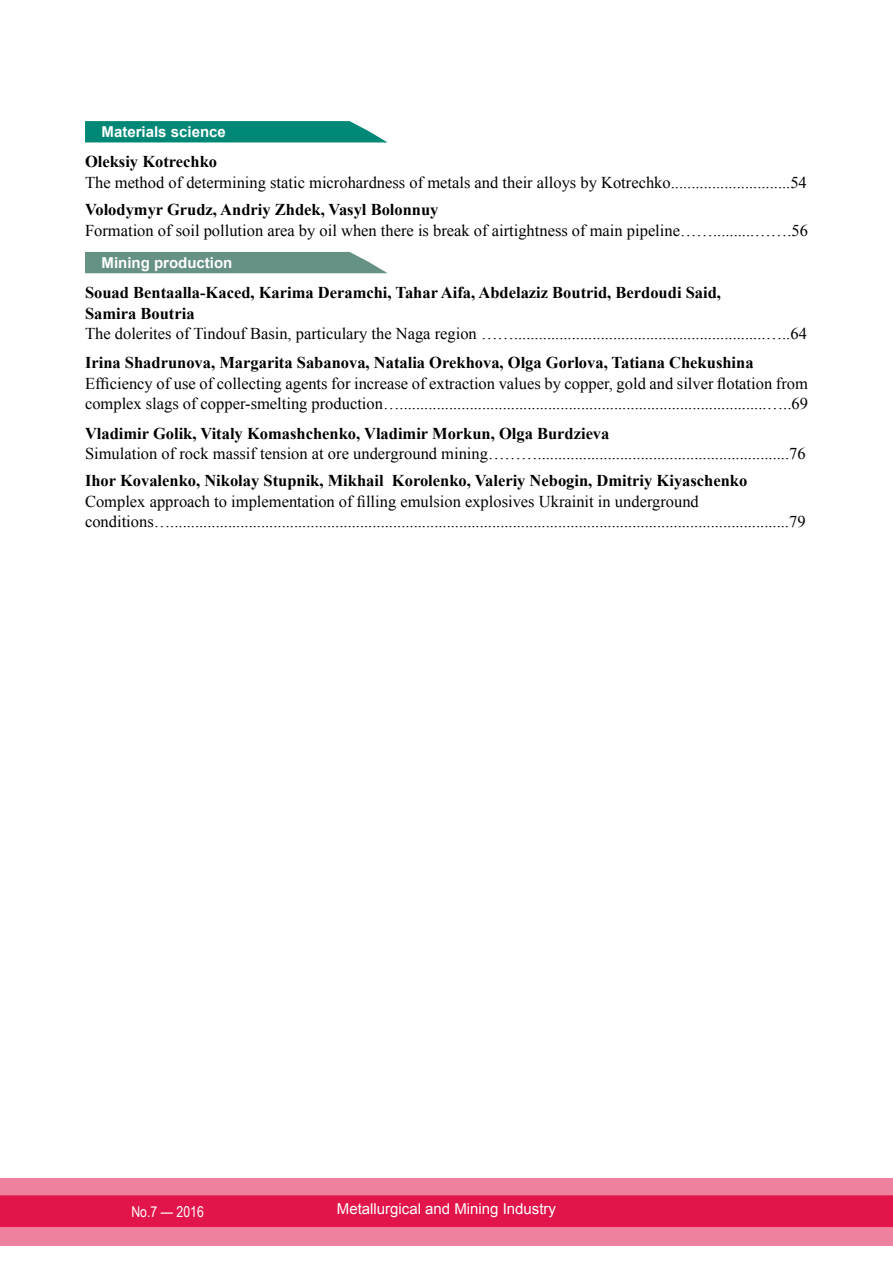
<style>
.page{position:relative;width:893px;height:1263px;background:#fff}
.page>*{position:absolute;margin:0;border:0;box-sizing:border-box;transform-origin:0 0}
.t1{font:16.5px/20.2px "Times New Roman";color:#000}
.t2{font:700 16.5px/20.2px "Times New Roman";color:#000}
.t3{font:700 15px "Arial";color:#fff}
.t4{font:15px "Arial";color:#fff}
.t5{font:15px "Arial Narrow";color:#fff}
</style>
<div class="page">
<div style="left:0;top:1178px;width:893px;height:68px;background:#ee819d"></div>
<div style="left:0;top:1195px;width:893px;height:32px;background:#e1154a;border:2px solid #e1154a"></div>
<svg style="left:85px;top:251px;width:302px;height:23px;background:#799e94"></svg>
<svg style="left:85px;top:121px;width:302px;height:22px;background:#159282"></svg>
<p class="t3" style="left:102px;top:121px;width:126px">Materials science</p>
<p class="t2" style="left:85px;top:151px;width:134px">Oleksіy Kotrechko</p>
<p class="t1" style="left:85px;top:172px;width:723px">The method of determining static microhardness of metals and their alloys by Kotrechko.............................54</p>
<p class="t2" style="left:85px;top:199px;width:355px">Volodymyr Grudz, Andriy Zhdek, Vasyl Bolonnuy</p>
<p class="t1" style="left:85px;top:220px;width:724px">Formation of soil pollution area by oil when there is break of airtightness of main pipeline……..........…….56</p>
<p class="t3" style="left:102px;top:252px;width:132px">Mining production</p>
<p class="t2" style="left:85px;top:282px;width:637px">Souad Bentaalla-Kaced, Karima Deramchi, Tahar Aifa, Abdelaziz Boutrid, Berdoudi Said,<br>Samira Boutria</p>
<p class="t1" style="left:85px;top:323px;width:723px">The dolerites of Tindouf Basin, particulary the Naga region …….............................................................…..64</p>
<p class="t2" style="left:85px;top:352px;width:670px">Irina Shadrunova, Margarita Sabanova, Natalia Orekhova, Olga Gorlova, Tatiana Chekushina</p>
<p class="t1" style="left:85px;top:373px;width:724px">Efficiency of use of collecting agents for increase of extraction values by copper, gold and silver flotation from complex slags of copper-smelting production….........................................................................................…..69</p>
<p class="t2" style="left:85px;top:423px;width:526px">Vladimir Golik, Vitaly Komashchenko, Vladimir Morkun, Olga Burdzieva</p>
<p class="t1" style="left:85px;top:443px;width:722px">Simulation of rock massif tension at ore underground mining……….............................................................76</p>
<p class="t2" style="left:85px;top:470px;width:664px">Ihor Kovalenko, Nikolay Stupnik, Mikhail Korolenko, Valeriy Nebogin, Dmitriy Kiyaschenko</p>
<p class="t1" style="left:85px;top:491px;width:722px">Complex approach to implementation of filling emulsion explosives Ukrainit in underground conditions…......................................................................................................................................................79</p>
<p class="t5" style="left:131px;top:1200px;width:74px">No.7 — 2016</p>
<p class="t4" style="left:337px;top:1199px;width:221px">Metallurgical and Mining Industry</p>
</div>
